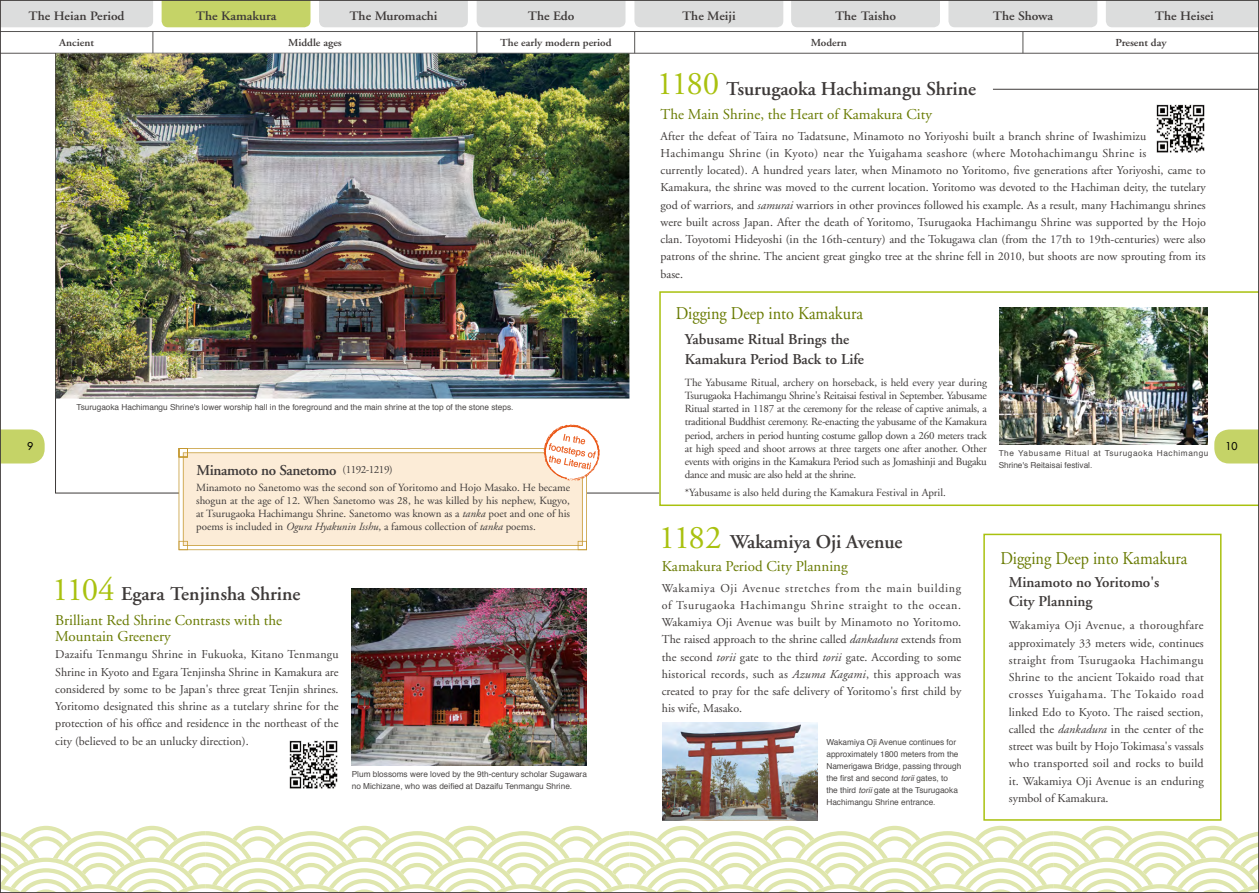
<style>
.page{position:relative;width:1259px;height:893px;background:#fff}
.page>*{position:absolute;margin:0;border:0;box-sizing:border-box;transform-origin:0 0}
.t1{font:33px "Adobe Garamond";letter-spacing:-.05em;color:#a9c10f}
.t2{font:600 19.5px "Adobe Garamond";color:#3e3a39}
.t3{font:18px "Adobe Garamond";color:#687a00;scale:.9 1}
.t4{font:15px/15.8px "Adobe Garamond";color:#687a00}
.t5{font:600 15px/19.5px "Adobe Garamond";color:#3e3a39}
.t6{font:600 15px "Adobe Garamond";letter-spacing:-.02em;color:#3e3a39}
.t7{font:600 12.9px "Adobe Garamond";color:#3e3a39;scale:1.05 1}
.t8{font:12px/17.2px "Adobe Garamond";color:#3e3a39;text-align:justify}
.t9{font:10.95px/13.2px "Adobe Garamond";color:#3e3a39;text-align:justify}
.t10{font:600 10.65px "Adobe Garamond";color:#3e3a39;scale:1.05 1}
.t11{font:10.5px "Futura";color:#000}
.t12{font:8.25px/12px "Helvetica";color:#4c4948}
.t13{font:8.25px/12px "Helvetica";letter-spacing:.07em;color:#4c4948}
.s1{font-style:italic}
.s2{font-weight:400;font-size:10.95px}
</style>
<div class="page">
<div style="left:1106px;top:2px;width:151px;height:25px;background:#dcdddd"></div>
<div style="left:319px;top:2px;width:149px;height:25px;background:#dcdddd"></div>
<div style="left:791px;top:2px;width:149px;height:25px;background:#dcdddd"></div>
<hr style="left:0;top:31px;width:1259px;height:1px;background:#575554">
<hr style="left:0;top:53px;width:1259px;height:1px;background:#575554">
<svg style="left:2px;top:2px;width:152px;height:51px"></svg>
<svg style="left:476px;top:2px;width:149px;height:51px"></svg>
<svg style="left:634px;top:2px;width:149px;height:51px"></svg>
<svg style="left:948px;top:2px;width:149px;height:51px"></svg>
<svg style="left:2px;top:826px;width:1255px;height:65px"></svg>
<div style="left:162px;top:2px;width:148px;height:25px;background:#c5d367"></div>
<svg style="left:2px;top:429px;width:43px;height:34px"></svg>
<img style="left:1156px;top:104px;width:49px;height:49px">
<svg style="left:659px;top:291px;width:598px;height:215px"></svg>
<div style="left:983px;top:534px;width:238px;height:287px;border:2px solid #a9c10f"></div>
<hr style="left:993px;top:89px;width:266px;height:1px;background:#3e3a39">
<img style="left:999px;top:308px;width:209px;height:137px">
<img style="left:352px;top:588px;width:235px;height:177px">
<img style="left:662px;top:723px;width:156px;height:98px">
<img style="left:289px;top:740px;width:49px;height:49px">
<img style="left:56px;top:53px;width:573px;height:346px">
<svg style="left:1214px;top:429px;width:43px;height:34px"></svg>
<svg style="left:179px;top:424px;width:421px;height:126px"></svg>
<p class="t7" style="left:29px;top:9px;width:93px">The Heian Period</p>
<p class="t10" style="left:59px;top:37px;width:35px">Ancient</p>
<p class="t10" style="left:288px;top:37px;width:53px">Middle ages</p>
<p class="t10" style="left:500px;top:37px;width:107px">The early modern period</p>
<p class="t10" style="left:811px;top:37px;width:36px">Modern</p>
<p class="t10" style="left:1115px;top:37px;width:50px">Present day</p>
<p class="t7" style="left:196px;top:9px;width:78px">The Kamakura</p>
<p class="t7" style="left:349px;top:9px;width:85px">The Muromachi</p>
<p class="t7" style="left:528px;top:9px;width:46px">The Edo</p>
<p class="t7" style="left:682px;top:9px;width:53px">The Meiji</p>
<p class="t7" style="left:835px;top:9px;width:60px">The Taisho</p>
<p class="t7" style="left:992px;top:9px;width:59px">The Showa</p>
<p class="t7" style="left:1155px;top:9px;width:58px">The Heisei</p>
<h1 class="t1" style="left:657px;top:66px;width:64px">1180</h1>
<h2 class="t2" style="left:726px;top:78px;width:252px">Tsurugaoka Hachimangu Shrine</h2>
<p class="t4" style="left:660px;top:107px;width:273px">The Main Shrine, the Heart of Kamakura City</p>
<p class="t8" style="left:660px;top:128px;width:547px;text-align:left">After the defeat of Taira no Tadatsune, Minamoto no Yoriyoshi built a branch shrine of Iwashimizu Hachimangu Shrine (in Kyoto) near the Yuigahama seashore (where Motohachimangu Shrine is<br>currently located). A hundred years later, when Minamoto no Yoritomo, five generations after Yoriyoshi, came to Kamakura, the shrine was moved to the current location. Yoritomo was devoted to the Hachiman deity, the tutelary god of warriors, and <span class="s1">samurai</span> warriors in other provinces followed his example. As a result, many Hachimangu shrines were built across Japan. After the death of Yoritomo, Tsurugaoka Hachimangu Shrine was supported by the Hojo clan. Toyotomi Hideyoshi (in the 16th-century) and the Tokugawa clan (from the 17th to 19th-centuries) were also patrons of the shrine. The ancient great gingko tree at the shrine fell in 2010, but shoots are now sprouting from its base.</p>
<h3 class="t3" style="left:676px;top:304px;width:209px">Digging Deep into Kamakura</h3>
<p class="t5" style="left:685px;top:330px;width:181px">Yabusame Ritual Brings the<br>Kamakura Period Back to Life</p>
<p class="t9" style="left:685px;top:376px;width:304px">The Yabusame Ritual, archery on horseback, is held every year during Tsurugaoka Hachimangu Shrine's Reitaisai festival in September. Yabusame Ritual started in 1187 at the ceremony for the release of captive animals, a traditional Buddhist ceremony. Re-enacting the yabusame of the Kamakura period, archers in period hunting costume gallop down a 260 meters track at high speed and shoot arrows at three targets one after another. Other events with origins in the Kamakura Period such as Jomashinji and Bugaku dance and music are also held at the shrine.</p>
<p class="t9" style="left:685px;top:486px;width:262px">*Yabusame is also held during the Kamakura Festival in April.</p>
<p class="t12" style="left:77px;top:401px;width:438px">Tsurugaoka Hachimangu Shrine's lower worship hall in the foreground and the main shrine at the top of the stone steps.</p>
<p class="t11" style="left:27px;top:440px;width:8px">9</p>
<p class="t11" style="left:1225px;top:440px;width:14px">10</p>
<p class="t13" style="left:998px;top:447px;width:211px">The Yabusame Ritual at Tsurugaoka Hachimangu<br>Shrine's Reitaisai festival.</p>
<p class="t6" style="left:197px;top:462px;width:198px">Minamoto no Sanetomo <span class="s2">(1192-1219)</span></p>
<p class="t9" style="left:196px;top:481px;width:375px">Minamoto no Sanetomo was the second son of Yoritomo and Hojo Masako. He became shogun at the age of 12. When Sanetomo was 28, he was killed by his nephew, Kugyo, at Tsurugaoka Hachimangu Shrine. Sanetomo was known as a <span class="s1">tanka</span> poet and one of his poems is included in <span class="s1">Ogura Hyakunin Isshu</span>, a famous collection of <span class="s1">tanka</span> poems.</p>
<h1 class="t1" style="left:659px;top:520px;width:64px">1182</h1>
<h2 class="t2" style="left:730px;top:531px;width:174px">Wakamiya Oji Avenue</h2>
<h3 class="t3" style="left:1000px;top:548px;width:209px">Digging Deep into Kamakura</h3>
<p class="t4" style="left:662px;top:559px;width:187px">Kamakura Period City Planning</p>
<p class="t5" style="left:1009px;top:572px;width:152px">Minamoto no Yoritomo's<br>City Planning</p>
<h1 class="t1" style="left:52px;top:572px;width:64px">1104</h1>
<p class="t8" style="left:662px;top:580px;width:301px">Wakamiya Oji Avenue stretches from the main building of Tsurugaoka Hachimangu Shrine straight to the ocean.<br>Wakamiya Oji Avenue was built by Minamoto no Yoritomo.<br>The raised approach to the shrine called <span class="s1">dankadura</span> extends from the second <span class="s1">torii</span> gate to the third <span class="s1">torii</span> gate. According to some historical records, such as <span class="s1">Azuma Kagami</span>, this approach was created to pray for the safe delivery of Yoritomo's first child by his wife, Masako.</p>
<h2 class="t2" style="left:121px;top:583px;width:181px">Egara Tenjinsha Shrine</h2>
<p class="t4" style="left:55px;top:613px;width:228px">Brilliant Red Shrine Contrasts with the<br>Mountain Greenery</p>
<p class="t8" style="left:1009px;top:617px;width:196px">Wakamiya Oji Avenue, a thoroughfare approximately 33 meters wide, continues straight from Tsurugaoka Hachimangu Shrine to the ancient Tokaido road that crosses Yuigahama. The Tokaido road linked Edo to Kyoto. The raised section, called the <span class="s1">dankadura</span> in the center of the street was built by Hojo Tokimasa's vassals who transported soil and rocks to build it. Wakamiya Oji Avenue is an enduring symbol of Kamakura.</p>
<p class="t8" style="left:55px;top:646px;width:285px">Dazaifu Tenmangu Shrine in Fukuoka, Kitano Tenmangu Shrine in Kyoto and Egara Tenjinsha Shrine in Kamakura are considered by some to be Japan's three great Tenjin shrines.<br>Yoritomo designated this shrine as a tutelary shrine for the protection of his office and residence in the northeast of the city (believed to be an unlucky direction).</p>
<p class="t12" style="left:826px;top:736px;width:136px">Wakamiya Oji Avenue continues for approximately 1800 meters from the Namerigawa Bridge, passing through the first and second <span class="s1">torii</span> gates, to the third <span class="s1">torii</span> gate at the Tsurugaoka Hachimangu Shrine entrance.</p>
<p class="t12" style="left:352px;top:768px;width:237px">Plum blossoms were loved by the 9th-century scholar Sugawara no Michizane, who was deified at Dazaifu Tenmangu Shrine.</p>
</div>
